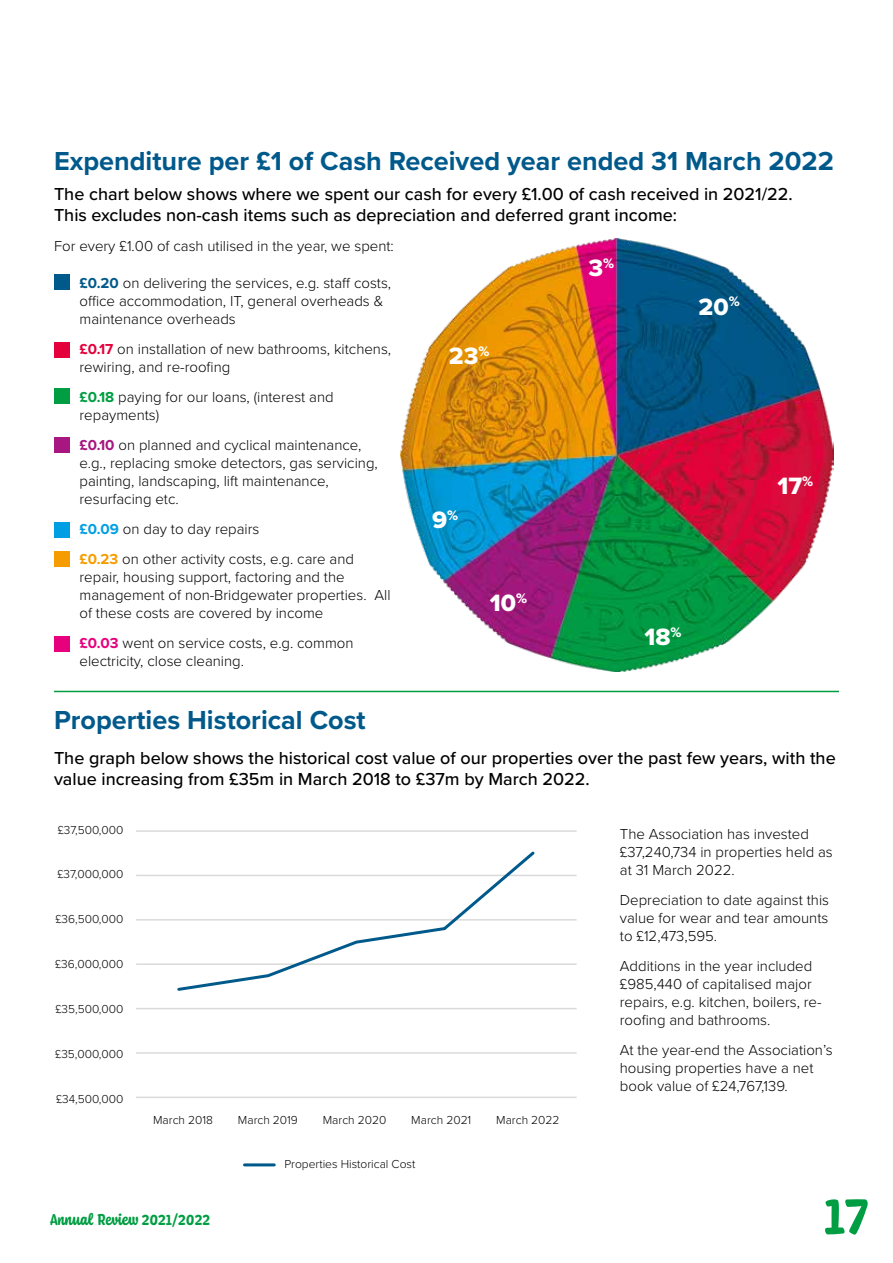
<style>
.page{position:relative;width:893px;height:1263px;background:#fff}
.page>*{position:absolute;margin:0;border:0;box-sizing:border-box;transform-origin:0 0}
.t1{font:700 56.4px "Coniferous";color:#009d42}
.t2{font:700 27px "Proxima Nova";color:#00598b}
.t3{font:24.45px "Proxima Nova Extrabld";color:#fff}
.t4{font:500 18px/21px "Proxima Nova";color:#000}
.t5{font:700 16.5px "Coniferous";color:#009d42}
.t6{font:300 15px/18px "Proxima Nova";color:#000}
.t7{font:300 12px "Proxima Nova";color:#000}
.s1{font-weight:700;color:#00598b}
.s2{font-weight:700;color:#e4003b}
.s3{font-weight:700;color:#009d42}
.s4{font-weight:700;color:#a71681}
.s5{font-weight:700;color:#009fe3}
.s6{font-weight:700;color:#f59c00}
.s7{font-weight:700;color:#e6007d}
</style>
<div class="page">
<hr style="left:54px;top:691px;width:785px;height:1px;background:#009d42">
<img style="left:401px;top:238px;width:433px;height:434px">
<div style="left:54px;top:275px;width:15px;height:15px;background:#00598b"></div>
<div style="left:54px;top:343px;width:15px;height:15px;background:#e4003b"></div>
<div style="left:54px;top:438px;width:15px;height:15px;background:#a71681"></div>
<div style="left:54px;top:388px;width:15px;height:16px;background:#009d42"></div>
<div style="left:54px;top:551px;width:15px;height:15px;background:#f59c00"></div>
<div style="left:54px;top:522px;width:15px;height:15px;background:#009fe3"></div>
<div style="left:54px;top:636px;width:15px;height:15px;background:#e6007d"></div>
<hr style="left:136px;top:1096px;width:441px;height:2px;background:#dadada">
<hr style="left:136px;top:1008px;width:441px;height:1px;background:#dadada">
<hr style="left:136px;top:919px;width:441px;height:1px;background:#dadada">
<hr style="left:136px;top:1052px;width:441px;height:2px;background:#dadada">
<hr style="left:136px;top:963px;width:441px;height:2px;background:#dadada">
<hr style="left:136px;top:875px;width:441px;height:1px;background:#dadada">
<hr style="left:136px;top:830px;width:441px;height:2px;background:#dadada">
<svg style="left:175px;top:851px;width:362px;height:140px"></svg>
<hr style="left:244px;top:1163px;width:30px;height:3px;background:#00598b">
<h2 class="t2" style="left:54px;top:141px;width:781px">Expenditure per £1 of Cash Received year ended 31 March 2022</h2>
<p class="t4" style="left:54px;top:183px;width:740px">The chart below shows where we spent our cash for every £1.00 of cash received in 2021/22.<br>This excludes non-cash items such as depreciation and deferred grant income:</p>
<p class="t6" style="left:54px;top:236px;width:341px">For every £1.00 of cash utilised in the year, we spent:</p>
<p class="t6" style="left:80px;top:273px;width:313px;text-indent:-26px"><span class="s1">• £0.20</span> on delivering the services, e.g. staff costs, office accommodation, IT, general overheads &amp; maintenance overheads</p>
<p class="t6" style="left:80px;top:339px;width:313px;text-indent:-26px"><span class="s2">• £0.17</span> on installation of new bathrooms, kitchens, rewiring, and re-roofing</p>
<p class="t6" style="left:80px;top:387px;width:256px;text-indent:-26px"><span class="s3">• £0.18</span> paying for our loans, (interest and repayments)</p>
<p class="t6" style="left:80px;top:435px;width:300px;text-indent:-26px"><span class="s4">• £0.10</span> on planned and cyclical maintenance, e.g., replacing smoke detectors, gas servicing, painting, landscaping, lift maintenance, resurfacing etc.</p>
<p class="t6" style="left:54px;top:519px;width:207px"><span class="s5">• £0.09</span> on day to day repairs</p>
<p class="t6" style="left:80px;top:549px;width:313px;text-indent:-26px"><span class="s6">• £0.23</span> on other activity costs, e.g. care and repair, housing support, factoring and the management of non-Bridgewater properties. All of these costs are covered by income</p>
<p class="t6" style="left:80px;top:633px;width:275px;text-indent:-26px"><span class="s7">• £0.03</span> went on service costs, e.g. common electricity, close cleaning.</p>
<h3 class="t3" style="left:449px;top:338px;width:42px">23<sup>%</sup></h3>
<h3 class="t3" style="left:432px;top:502px;width:28px">9<sup>%</sup></h3>
<h3 class="t3" style="left:490px;top:585px;width:39px">10<sup>%</sup></h3>
<h3 class="t3" style="left:588px;top:250px;width:27px">3<sup>%</sup></h3>
<h3 class="t3" style="left:698px;top:288px;width:43px">20<sup>%</sup></h3>
<h3 class="t3" style="left:644px;top:619px;width:39px">18<sup>%</sup></h3>
<h3 class="t3" style="left:778px;top:467px;width:37px">17<sup>%</sup></h3>
<h2 class="t2" style="left:54px;top:700px;width:313px">Properties Historical Cost</h2>
<p class="t4" style="left:54px;top:747px;width:783px">The graph below shows the historical cost value of our properties over the past few years, with the value increasing from £35m in March 2018 to £37m by March 2022.</p>
<p class="t7" style="left:58px;top:821px;width:67px">£37,500,000</p>
<p class="t7" style="left:57px;top:865px;width:68px">£37,000,000</p>
<p class="t7" style="left:56px;top:910px;width:69px">£36,500,000</p>
<p class="t7" style="left:55px;top:955px;width:70px">£36,000,000</p>
<p class="t7" style="left:56px;top:1000px;width:69px">£35,500,000</p>
<p class="t7" style="left:55px;top:1045px;width:70px">£35,000,000</p>
<p class="t7" style="left:56px;top:1089px;width:69px">£34,500,000</p>
<p class="t7" style="left:153px;top:1110px;width:61px">March 2018</p>
<p class="t7" style="left:238px;top:1110px;width:62px">March 2019</p>
<p class="t7" style="left:323px;top:1110px;width:65px">March 2020</p>
<p class="t7" style="left:411px;top:1110px;width:62px">March 2021</p>
<p class="t7" style="left:496px;top:1110px;width:65px">March 2022</p>
<p class="t7" style="left:284px;top:1155px;width:132px">Properties Historical Cost</p>
<p class="t5" style="left:50px;top:1207px;width:162px">Annual Review 2021/2022</p>
<p class="t6" style="left:620px;top:824px;width:214px">The Association has invested £37,240,734 in properties held as at 31 March 2022.</p>
<p class="t6" style="left:620px;top:890px;width:211px;text-align:justify">Depreciation to date against this value for wear and tear amounts to £12,473,595.</p>
<p class="t6" style="left:620px;top:956px;width:203px">Additions in the year included £985,440 of capitalised major repairs, e.g. kitchen, boilers, re&shy;roofing and bathrooms.</p>
<p class="t6" style="left:620px;top:1040px;width:214px">At the year-end the Association’s housing properties have a net book value of £24,767,139.</p>
<h1 class="t1" style="left:824px;top:1176px;width:46px">17</h1>
</div>
